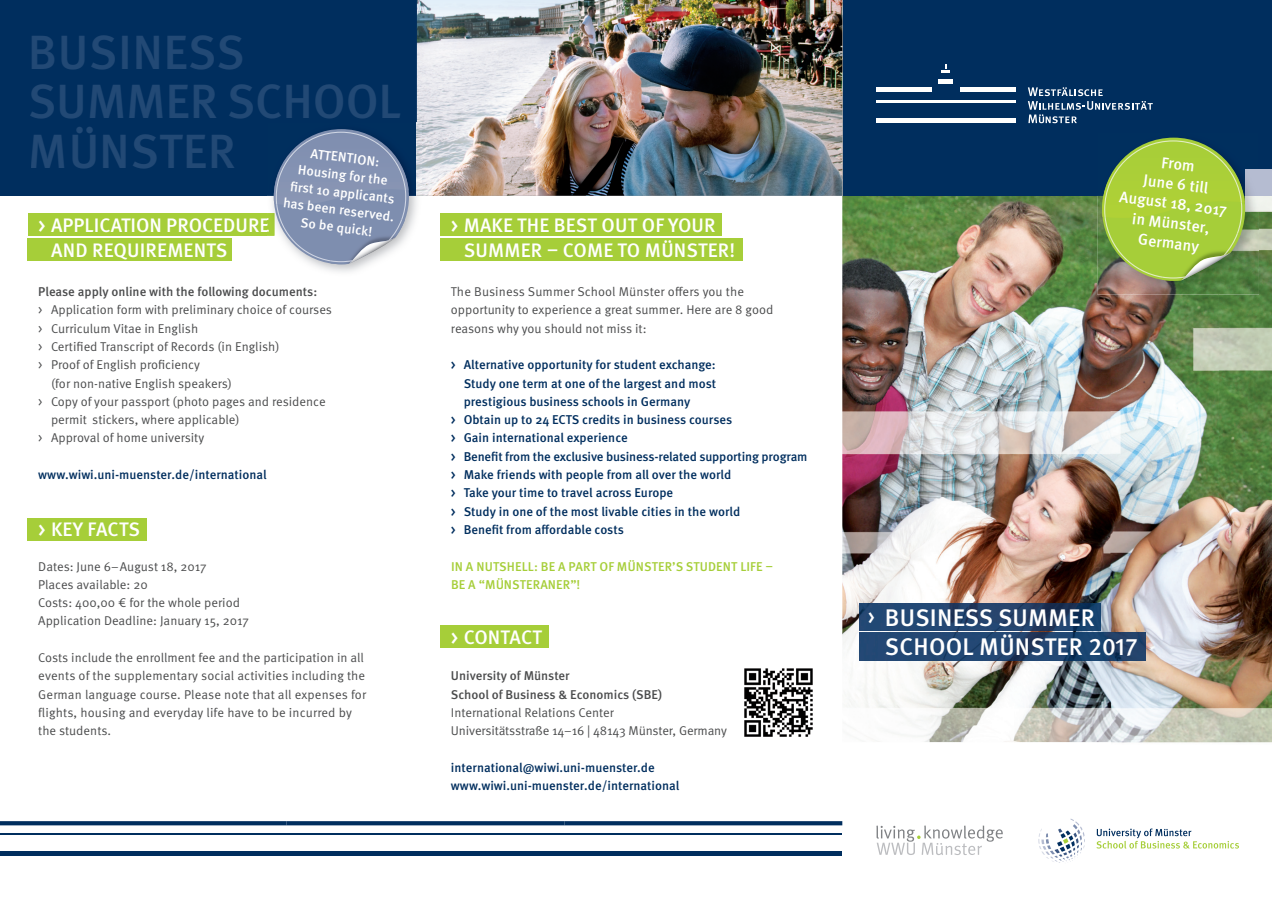
<style>
.page{position:relative;width:1272px;height:902px;background:#fff}
.page>*{position:absolute;margin:0;border:0;box-sizing:border-box;transform-origin:0 0}
.t1{font:500 48px/49.5px "Meta OT";color:#224975}
.t2{font:500 24px/29.5px "Meta OT";letter-spacing:.01em;color:#fff}
.t3{font:500 19.5px/25.5px "Meta OT";letter-spacing:.01em;color:#fff}
.t4{font:500 15.75px/19.8px "Meta OT";color:#fff;text-align:center}
.t5{font:500 13.5px/17.4px "Meta OT";color:#fff;text-align:center}
.t6{font:12.75px/18.3px "Meta OT";color:#4b4c4d}
.t7{font:500 12.75px/18.3px "Meta OT";color:#002e5e}
.t8{font:500 12.75px/18.3px "Meta OT";color:#4b4c4d}
.t9{font:500 12.75px/18.3px "Meta OT";letter-spacing:.01em;color:#a6ce39}
</style>
<div class="page">
<img style="left:842px;top:196px;width:268px;height:653px">
<img style="left:1218px;top:211px;width:53px;height:638px">
<img style="left:1110px;top:294px;width:108px;height:555px">
<div style="left:842px;top:0;width:429px;height:196px;background:#002e5e"></div>
<div style="left:0;top:0;width:417px;height:196px;background:#002e5e"></div>
<img style="left:744px;top:668px;width:69px;height:69px">
<img style="left:417px;top:0;width:425px;height:196px">
<div style="left:564px;top:850px;width:278px;height:5px;background:#002e5e"></div>
<hr style="left:564px;top:833px;width:278px;height:2px;background:#002e5e">
<div style="left:0;top:850px;width:286px;height:5px;background:#002e5e"></div>
<hr style="left:0;top:833px;width:286px;height:2px;background:#002e5e">
<svg style="left:0;top:821px;width:842px;height:4px;background:#0a3664"></svg>
<div style="left:286px;top:850px;width:278px;height:5px;background:#002e5e"></div>
<hr style="left:286px;top:833px;width:278px;height:2px;background:#002e5e">
<div style="left:28px;top:518px;width:119px;height:22px;background:#a6ce39"></div>
<div style="left:440px;top:213px;width:281px;height:23px;background:#a6ce39"></div>
<div style="left:440px;top:239px;width:302px;height:22px;background:#a6ce39"></div>
<div style="left:440px;top:625px;width:109px;height:22px;background:#a6ce39"></div>
<div style="left:1258px;top:169px;width:13px;height:27px;background:#b5bcd1"></div>
<img style="left:859px;top:603px;width:241px;height:27px">
<img style="left:859px;top:632px;width:286px;height:28px">
<img style="left:1097px;top:137px;width:161px;height:157px">
<img style="left:1245px;top:169px;width:13px;height:27px">
<svg style="left:1101px;top:138px;width:143px;height:143px;background:#90b443"></svg>
<div style="left:28px;top:213px;width:246px;height:23px;background:#a6ce39"></div>
<div style="left:28px;top:239px;width:204px;height:22px;background:#a6ce39"></div>
<hr style="left:959px;top:88px;width:56px;height:4px;background:#fff">
<svg style="left:1027px;top:87px;width:125px;height:36px"></svg>
<hr style="left:876px;top:88px;width:55px;height:4px;background:#fff">
<div style="left:876px;top:118px;width:139px;height:5px;background:#fff"></div>
<hr style="left:938px;top:79px;width:14px;height:4px;background:#fff">
<hr style="left:876px;top:100px;width:139px;height:2px;background:#fff">
<svg style="left:941px;top:64px;width:8px;height:8px"></svg>
<svg style="left:1038px;top:818px;width:46px;height:45px"></svg>
<svg style="left:1096px;top:828px;width:142px;height:20px"></svg>
<svg style="left:876px;top:825px;width:126px;height:30px"></svg>
<img style="left:312px;top:123px;width:109px;height:149px">
<svg style="left:267px;top:129px;width:142px;height:135px"></svg>
<h1 class="t1" style="left:28px;top:28px;width:375px">BUSINESS<br>SUMMER SCHOOL<br>MÜNSTER</h1>
<p class="t5" style="left:291px;top:142px;width:113px;rotate:7deg">ATTENTION:<br>Housing for the<br>fi rst 10 applicants has been reserved.<br>So be quick!</p>
<h3 class="t3" style="left:51px;top:212px;width:220px;text-indent:-13px">&gt; APPLICATION PROCEDURE<br>AND REQUIREMENTS</h3>
<p class="t8" style="left:38px;top:283px;width:280px">Please apply online with the following documents:</p>
<p class="t6" style="left:38px;top:301px;width:295px">&gt; Application form with preliminary choice of courses</p>
<p class="t6" style="left:38px;top:319px;width:161px">&gt; Curriculum Vitae in English</p>
<p class="t6" style="left:38px;top:337px;width:243px">&gt; Certified Transcript of Records (in English)</p>
<p class="t6" style="left:38px;top:356px;width:163px">&gt; Proof of English proficiency</p>
<p class="t6" style="left:51px;top:374px;width:182px">(for non-native English speakers)</p>
<p class="t6" style="left:38px;top:392px;width:289px">&gt; Copy of your passport (photo pages and residence</p>
<p class="t6" style="left:51px;top:411px;width:190px">permit stickers, where applicable)</p>
<p class="t6" style="left:38px;top:429px;width:167px">&gt; Approval of home university</p>
<p class="t7" style="left:38px;top:465px;width:230px">www.wiwi.uni-muenster.de/international</p>
<h3 class="t3" style="left:38px;top:516px;width:103px">&gt; KEY FACTS</h3>
<p class="t6" style="left:38px;top:557px;width:212px">Dates: June 6–August 18, 2017<br>Places available: 20<br>Costs: 400,00 € for the whole period<br>Application Deadline: January 15, 2017</p>
<p class="t6" style="left:38px;top:648px;width:329px">Costs include the enrollment fee and the participation in all events of the supplementary social activities including the German language course. Please note that all expenses for flights, housing and everyday life have to be incurred by the students.</p>
<h3 class="t3" style="left:463px;top:212px;width:273px;text-indent:-13px">&gt; MAKE THE BEST OUT OF YOUR<br>SUMMER – COME TO MÜNSTER!</h3>
<p class="t6" style="left:451px;top:283px;width:324px">The Business Summer School Münster offers you the opportunity to experience a great summer. Here are 8 good reasons why you should not miss it:</p>
<p class="t7" style="left:451px;top:356px;width:266px">&gt; Alternative opportunity for student exchange:</p>
<p class="t7" style="left:463px;top:374px;width:254px">Study one term at one of the largest and most</p>
<p class="t7" style="left:463px;top:392px;width:228px">prestigious business schools in Germany</p>
<p class="t7" style="left:451px;top:411px;width:283px">&gt; Obtain up to 24 ECTS credits in business courses</p>
<p class="t7" style="left:451px;top:429px;width:178px">&gt; Gain international experience</p>
<p class="t7" style="left:451px;top:447px;width:358px">&gt; Benefit from the exclusive business-related supporting program</p>
<p class="t7" style="left:451px;top:465px;width:282px">&gt; Make friends with people from all over the world</p>
<p class="t7" style="left:451px;top:484px;width:224px">&gt; Take your time to travel across Europe</p>
<p class="t7" style="left:451px;top:502px;width:291px">&gt; Study in one of the most livable cities in the world</p>
<p class="t7" style="left:451px;top:520px;width:174px">&gt; Benefit from affordable costs</p>
<p class="t9" style="left:451px;top:557px;width:323px">IN A NUTSHELL: BE A PART OF MÜNSTER’S STUDENT LIFE –<br>BE A “MÜNSTERANER”!</p>
<h3 class="t3" style="left:451px;top:624px;width:92px">&gt; CONTACT</h3>
<p class="t8" style="left:451px;top:666px;width:213px">University of Münster<br>School of Business &amp; Economics (SBE)</p>
<p class="t6" style="left:451px;top:703px;width:277px">International Relations Center<br>Universitätsstraße 14–16 | 48143 Münster, Germany</p>
<p class="t7" style="left:451px;top:758px;width:230px">international@wiwi.uni-muenster.de www.wiwi.uni-muenster.de/international</p>
<p class="t4" style="left:1125px;top:148px;width:110px;rotate:7deg">From<br>June 6 till<br>August 18, 2017 in Münster,<br>Germany</p>
<h2 class="t2" style="left:884px;top:603px;width:254px;text-indent:-17px">› BUSINESS SUMMER<br>SCHOOL MÜNSTER 2017</h2>
</div>
